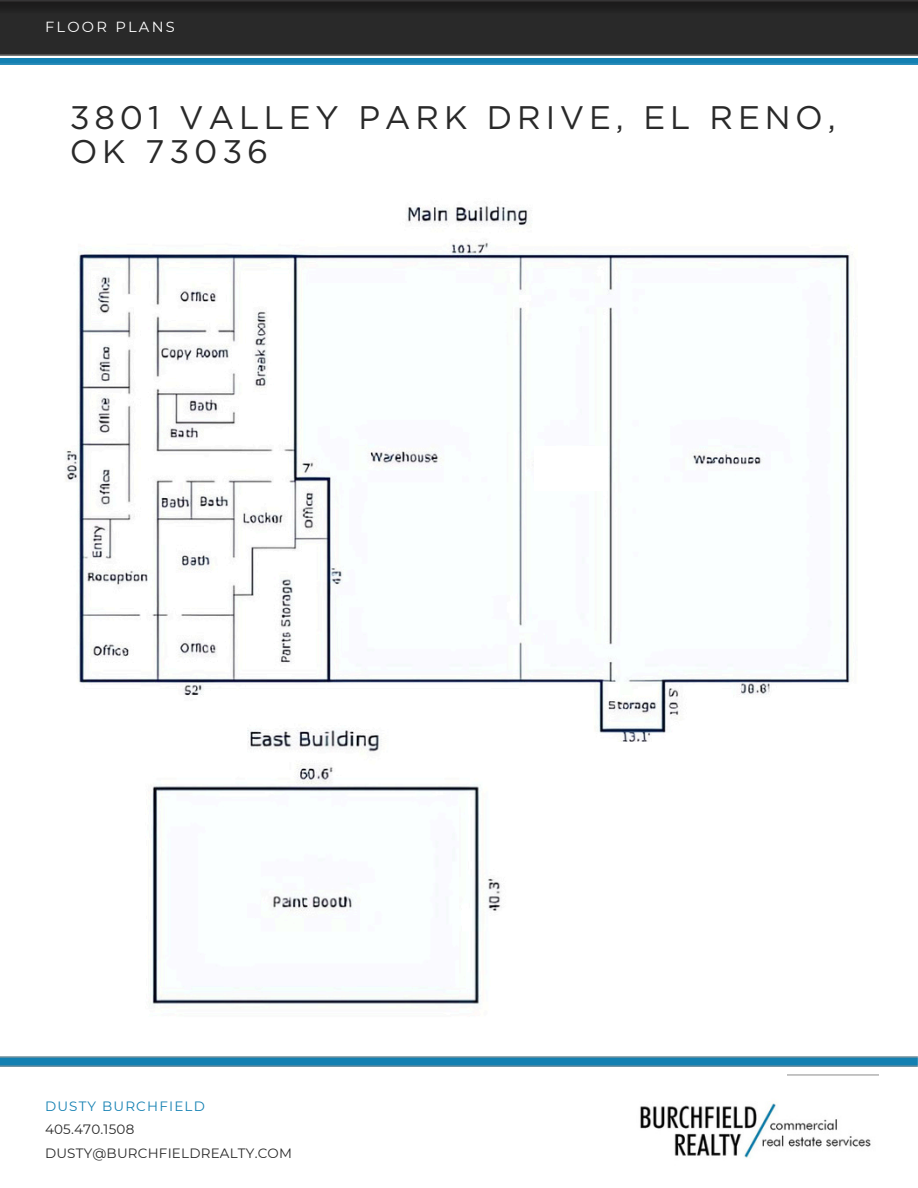
<style>
.page{position:relative;width:918px;height:1188px;background:#fff}
.page>*{position:absolute;margin:0;border:0;box-sizing:border-box;transform-origin:0 0}
.t1{font:32.7px/33.8px "Gotham";letter-spacing:.15em;color:#292929}
.t2{font:14.7px "Montserrat";letter-spacing:.155em;color:#fff}
.t3{font:13.5px/23.7px "Montserrat";letter-spacing:.015em;color:#292929}
.t4{font:13.5px "Montserrat";letter-spacing:.09em;color:#1380b2}
</style>
<div class="page">
<img style="left:0;top:1056px;width:918px;height:10px">
<div style="left:0;top:14px;width:918px;height:41px;background:#292929"></div>
<img style="left:0;top:0;width:918px;height:14px">
<img style="left:0;top:58px;width:918px;height:6px">
<img style="left:640px;top:1103px;width:233px;height:55px">
<img style="left:65px;top:205px;width:785px;height:536px">
<img style="left:133px;top:723px;width:378px;height:281px">
<div style="left:534px;top:446px;width:74px;height:45px;background:#fff"></div>
<p class="t2" style="left:45px;top:18px;width:131px">FLOOR PLANS</p>
<p class="t1" style="left:70px;top:100px;width:768px">3801 VALLEY PARK DRIVE, EL RENO,<br>OK 73036</p>
<p class="t4" style="left:45px;top:1098px;width:161px">DUSTY BURCHFIELD</p>
<p class="t3" style="left:45px;top:1118px;width:249px">405.470.1508<br>DUSTY@BURCHFIELDREALTY.COM</p>
</div>
